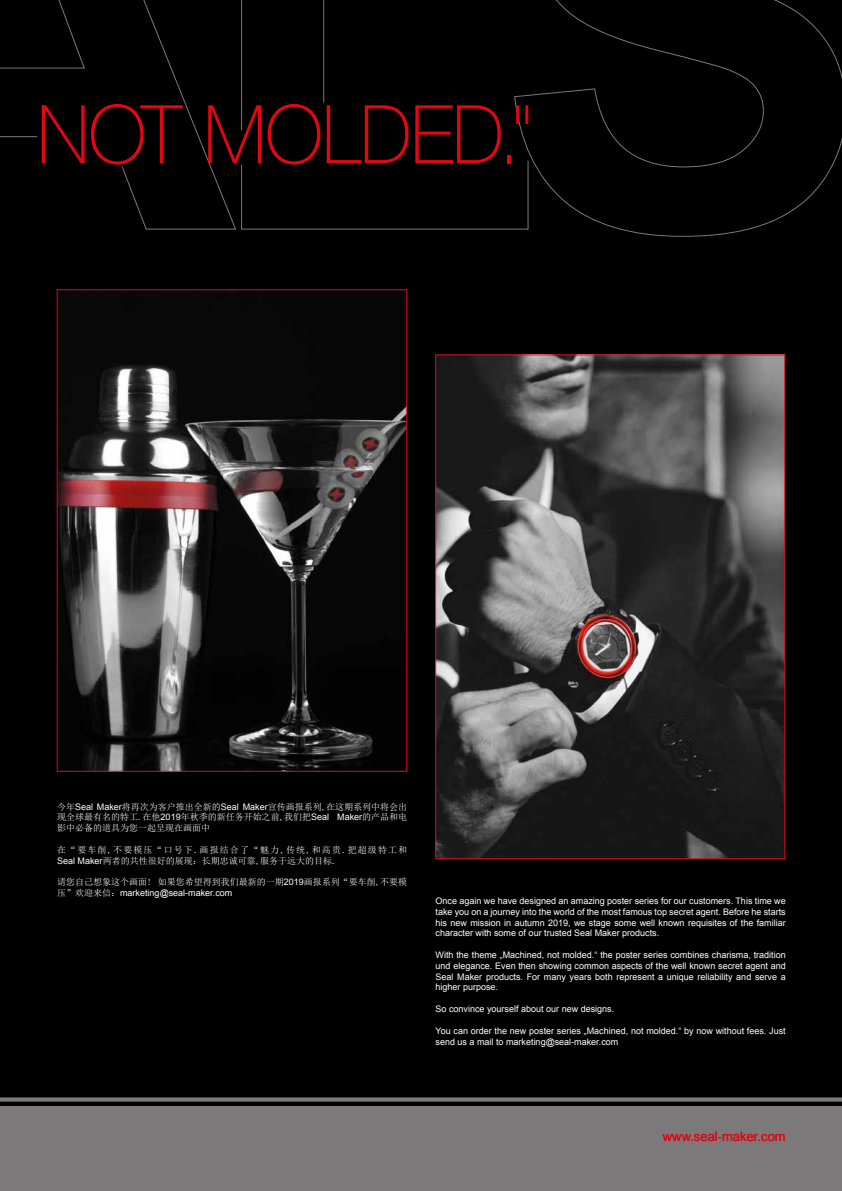
<style>
.page{position:relative;width:842px;height:1191px;background:#fff}
.page>*{position:absolute;margin:0;border:0;box-sizing:border-box;transform-origin:0 0}
.t1{font:100 81px "Helvetica Neue";letter-spacing:-.015em;color:#e30613;scale:.96 1}
.t2{font:13px "Arial";color:#e30613}
.t3{font:9px/10.8px "Arial";color:#fff;text-align:justify}
.t4{font:9px/10.8px "Sim Sun";color:#fff;text-align:justify}
.s1{font-family:"Arial"}
.s2{font-family:"Sim Sun"}
</style>
<div class="page">
<div style="left:0;top:0;width:842px;height:1136px;background:#000"></div>
<svg style="left:0;top:0;width:842px;height:237px"></svg>
<div style="left:0;top:1097px;width:842px;height:94px;background:#7b797a"></div>
<img style="left:59px;top:363px;width:346px;height:407px">
<img style="left:437px;top:356px;width:346px;height:501px">
<h1 class="t1" style="left:37px;top:88px;width:520px">NOT MOLDED."</h1>
<p class="t4" style="left:57px;top:801px;width:352px">今年<span class="s1">Seal Maker</span>将再次为客户推出全新的<span class="s1">Seal Maker</span>宣传画报系列,在这期系列中将会出现全球最有名的特工.在他<span class="s1">2019</span>年秋季的新任务开始之前,我们把<span class="s1">Seal Maker</span>的产品和电影中必备的道具为您一起呈现在画面中</p>
<p class="t4" style="left:57px;top:844px;width:352px">在“要车削,不要模压“口号下.画报结合了“魅力,传统,和高贵.把超级特工和<br><span class="s1">Seal Maker</span>两者的共性很好的展现：长期忠诚可靠,服务于远大的目标.</p>
<p class="t4" style="left:57px;top:876px;width:352px">请您自己想象这个画面! 如果您希望得到我们最新的一期<span class="s1">2019</span>画报系列“要车削,不要模</p>
<p class="t3" style="left:57px;top:887px;width:177px"><span class="s2">压”欢迎来信：</span>marketing@seal-maker.com</p>
<p class="t3" style="left:436px;top:895px;width:352px">Once again we have designed an amazing poster series for our customers. This time we take you on a journey into the world of the most famous top secret agent. Before he starts his new mission in autumn 2019, we stage some well known requisites of the familiar character with some of our trusted Seal Maker products.</p>
<p class="t3" style="left:436px;top:949px;width:352px">With the theme „Machined, not molded.“ the poster series combines charisma, tradition und elegance. Even then showing common aspects of the well known secret agent and Seal Maker products. For many years both represent a unique reliability and serve a higher purpose.</p>
<p class="t3" style="left:436px;top:1003px;width:180px">So convince yourself about our new designs.</p>
<p class="t3" style="left:436px;top:1025px;width:352px">You can order the new poster series „Machined, not molded.“ by now without fees. Just send us a mail to marketing@seal-maker.com</p>
<h2 class="t2" style="left:663px;top:1127px;width:124px">www.seal-maker.com</h2>
</div>
